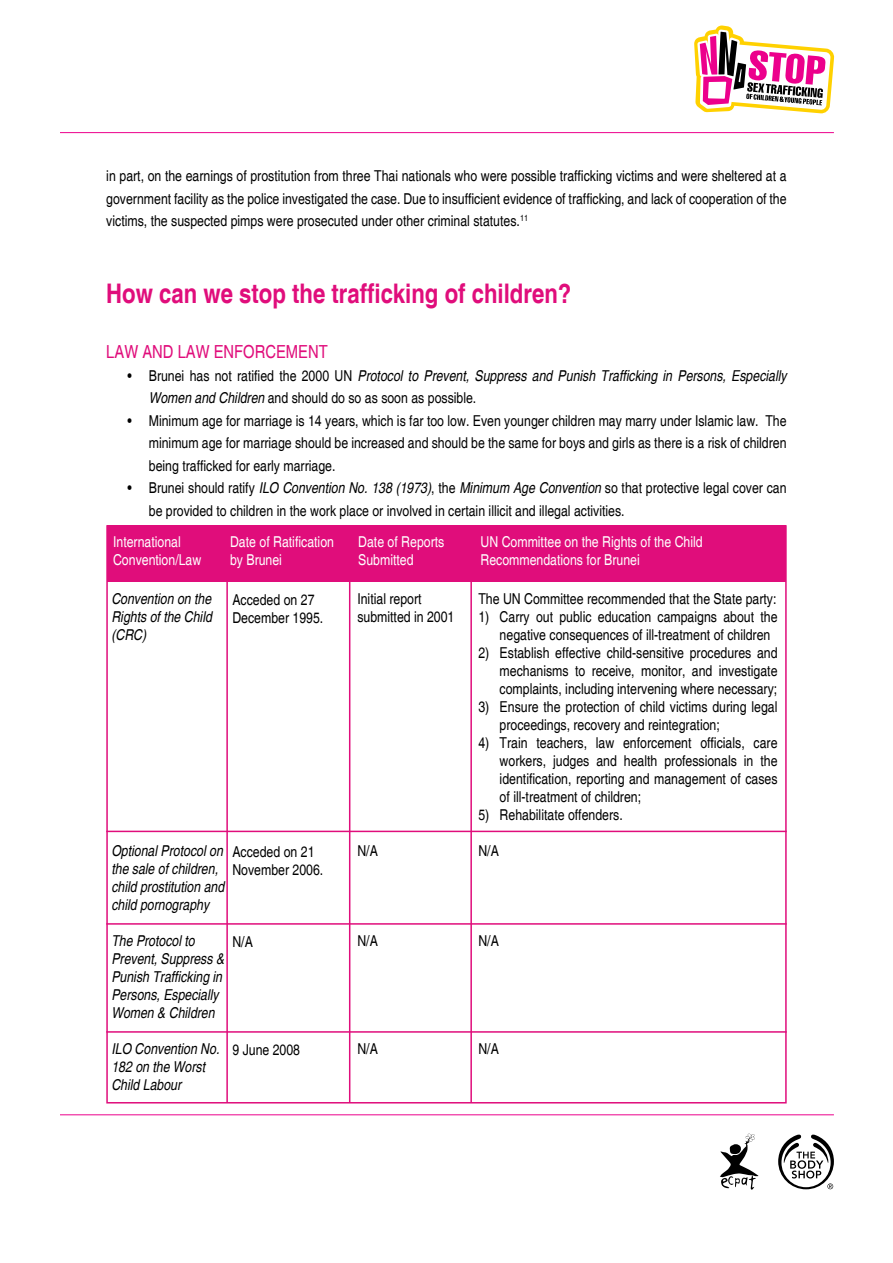
<style>
.page{position:relative;width:893px;height:1263px;background:#fff}
.page>*{position:absolute;margin:0;border:0;box-sizing:border-box;transform-origin:0 0}
.t1{font:700 condensed 27px "Helvetica";color:#e00d7b}
.t2{font:condensed 18px "Helvetica";color:#e00d7b}
.t3{font:condensed 15px/18px "Helvetica";color:#000}
.t4{font:italic condensed 15px/18px "Helvetica";color:#000}
.t5{font:condensed 15px/18px "Helvetica";color:#fff}
.s1{font-style:normal}
.s2{font-style:italic}
</style>
<div class="page">
<svg style="left:778px;top:1134px;width:56px;height:55px"></svg>
<hr style="left:60px;top:1114px;width:774px;height:1px;background:#ec008c">
<hr style="left:60px;top:132px;width:774px;height:1px;background:#ec008c">
<svg style="left:694px;top:25px;width:141px;height:88px"></svg>
<svg style="left:720px;top:1133px;width:39px;height:57px"></svg>
<div style="left:106px;top:525px;width:681px;height:578px;background:#fff;border:2px solid #e00d7b"></div>
<div style="left:107px;top:526px;width:679px;height:56px;background:#e00d7b"></div>
<hr style="left:349px;top:527px;width:1px;height:576px;background:#e00d7b">
<hr style="left:226px;top:527px;width:2px;height:576px;background:#e00d7b">
<hr style="left:470px;top:527px;width:2px;height:576px;background:#e00d7b">
<hr style="left:106px;top:831px;width:681px;height:1px;background:#e00d7b">
<hr style="left:106px;top:923px;width:681px;height:2px;background:#e00d7b">
<hr style="left:106px;top:1031px;width:681px;height:2px;background:#e00d7b">
<p class="t3" style="left:106px;top:165px;width:682px;line-height:22.5px;text-align:justify">in part, on the earnings of prostitution from three Thai nationals who were possible trafficking victims and were sheltered at a government facility as the police investigated the case. Due to insufficient evidence of trafficking, and lack of cooperation of the victims, the suspected pimps were prosecuted under other criminal statutes.<sup>11</sup></p>
<h1 class="t1" style="left:106px;top:278px;width:467px">How can we stop the trafficking of children?</h1>
<p class="t2" style="left:106px;top:341px;width:223px">LAW AND LAW ENFORCEMENT</p>
<p class="t4" style="left:149px;top:364px;width:639px;line-height:22.5px;text-indent:-21px"><span class="s1">• Brunei has not ratified the 2000 UN</span> Protocol to Prevent, Suppress and Punish Trafficking in Persons, Especially<br>Women and Children <span class="s1">and should do so as soon as possible.</span></p>
<p class="t3" style="left:149px;top:409px;width:639px;line-height:22.5px;text-align:justify;text-indent:-21px">• Minimum age for marriage is 14 years, which is far too low. Even younger children may marry under Islamic law. The minimum age for marriage should be increased and should be the same for boys and girls as there is a risk of children being trafficked for early marriage.</p>
<p class="t3" style="left:149px;top:477px;width:639px;line-height:22.5px;text-indent:-21px">• Brunei should ratify <span class="s2">ILO Convention No. 138 (1973)</span>, the <span class="s2">Minimum Age Convention</span> so that protective legal cover can be provided to children in the work place or involved in certain illicit and illegal activities.</p>
<p class="t5" style="left:113px;top:533px;width:90px">International<br>Convention/Law</p>
<p class="t5" style="left:230px;top:532px;width:105px">Date of Ratification by Brunei</p>
<p class="t5" style="left:358px;top:533px;width:88px">Date of Reports<br>Submitted</p>
<p class="t5" style="left:480px;top:532px;width:224px">UN Committee on the Rights of the Child<br>Recommendations for Brunei</p>
<p class="t4" style="left:111px;top:589px;width:102px;text-align:justify">Convention on the Rights of the Child (CRC)</p>
<p class="t3" style="left:232px;top:591px;width:92px">Acceded on 27<br>December 1995.</p>
<p class="t4" style="left:111px;top:841px;width:114px">Optional Protocol on the sale of children, child prostitution and child pornography</p>
<p class="t4" style="left:111px;top:931px;width:114px">The Protocol to<br>Prevent, Suppress &amp;<br>Punish Trafficking in<br>Persons, Especially<br>Women &amp; Children</p>
<p class="t4" style="left:111px;top:1039px;width:110px">ILO Convention No.<br>182 on the Worst<br>Child Labour</p>
<p class="t3" style="left:232px;top:843px;width:92px">Acceded on 21<br>November 2006.</p>
<p class="t3" style="left:232px;top:933px;width:22px">N/A</p>
<p class="t3" style="left:232px;top:1041px;width:69px">9 June 2008</p>
<p class="t3" style="left:357px;top:589px;width:99px">Initial report submitted in 2001</p>
<p class="t3" style="left:357px;top:841px;width:22px">N/A</p>
<p class="t3" style="left:478px;top:589px;width:300px">The UN Committee recommended that the State party:</p>
<p class="t3" style="left:500px;top:607px;width:279px;text-indent:-21px">1) Carry out public education campaigns about the negative consequences of ill-treatment of children</p>
<p class="t3" style="left:500px;top:643px;width:279px;text-align:justify;text-indent:-21px">2) Establish effective child-sensitive procedures and mechanisms to receive, monitor, and investigate complaints, including intervening where necessary;</p>
<p class="t3" style="left:500px;top:697px;width:279px;text-indent:-21px">3) Ensure the protection of child victims during legal proceedings, recovery and reintegration;</p>
<p class="t3" style="left:500px;top:733px;width:279px;text-align:justify;text-indent:-21px">4) Train teachers, law enforcement officials, care workers, judges and health professionals in the identification, reporting and management of cases of ill-treatment of children;</p>
<p class="t3" style="left:478px;top:805px;width:146px">5) Rehabilitate offenders.</p>
<p class="t3" style="left:478px;top:841px;width:22px">N/A</p>
<p class="t3" style="left:357px;top:931px;width:22px">N/A</p>
<p class="t3" style="left:478px;top:931px;width:22px">N/A</p>
<p class="t3" style="left:357px;top:1039px;width:22px">N/A</p>
<p class="t3" style="left:478px;top:1039px;width:22px">N/A</p>
</div>
